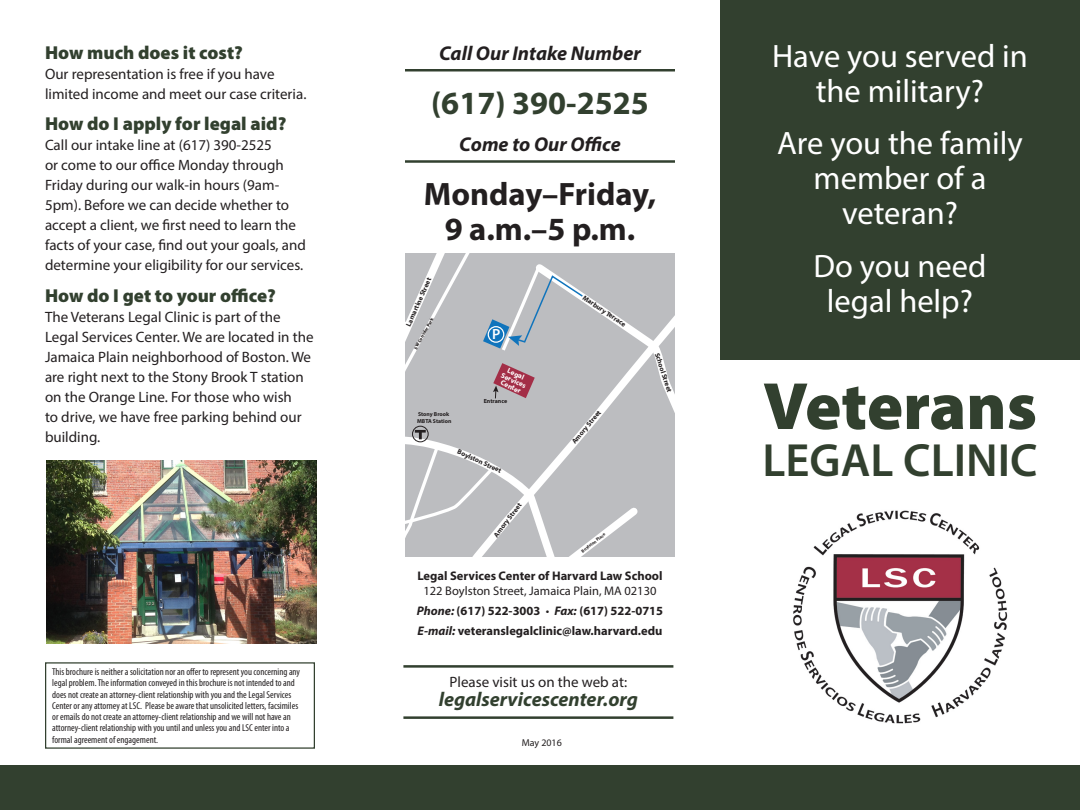
<style>
.page{position:relative;width:1080px;height:810px;background:#fff}
.page>*{position:absolute;margin:0;border:0;box-sizing:border-box;transform-origin:0 0}
.Cover_Text{font:900 67.38px "Myriad Pro";color:#32402f}
.Cover_Text-2{font:600 46.75px "Myriad Pro";color:#32402f}
.Cover_Text2{font:32.5px/35px "Myriad Pro";color:#fff;text-align:center}
.Brochure_Text{font:700 32.5px "Myriad Pro";color:#231f20}
.Cover_Text2-2{font:700 32.5px "Myriad Pro";color:#32402f}
.Head{font:italic 700 20px "Myriad Pro";color:#231f20}
.Head-2{font:italic 700 20px "Myriad Pro";color:#32402f}
.Text_Head_Blue{font:900 18.75px "Myriad Pro";color:#32402f}
.Cover_Text3-Bulleted{font:900 18.75px "Myriad Pro";color:#32402f}
.Cover_Text3{font:15px/20px "Myriad Pro";color:#231f20}
.Head-3{font:15px "Myriad Pro";color:#231f20}
.t1{font:600 14.75px "Myriad Pro";color:#fff}
.Head-Reversed{font:700 12.5px "Myriad Pro";color:#231f20}
.Brochure_Text-2{font:12.5px "Myriad Pro";color:#231f20}
.Brochure_Text-3{font:700 12.5px "Myriad Pro";color:#231f20}
.Cover_Text3-2{font:condensed 10px/11.2px "Myriad Pro";color:#231f20}
.Cover_Text3-3{font:10px "Myriad Pro";color:#231f20}
.t2{font:700 7.25px/6.9px "Myriad Pro";color:#fff;text-align:center}
.t3{font:700 7px "Myriad Pro";color:#231f20}
.t4{font:700 6px "Myriad Pro";color:#231f20}
.t5{font:700 5.75px/6.9px "Myriad Pro";color:#231f20}
.t6{font:700 4.5px "Myriad Pro";color:#231f20}
.t7{font:900 4.5px "Myriad Pro";color:#231f20}
.s1{font-style:italic}
.s2{font-weight:400}
</style>
<div class="page">
<svg style="left:405px;top:253px;width:270px;height:304px;background:#c0c0c4"></svg>
<div style="left:720px;top:0;width:360px;height:360px;background:#32402f"></div>
<hr style="left:405px;top:69px;width:270px;height:3px;background:#32402f">
<hr style="left:405px;top:160px;width:270px;height:3px;background:#32402f">
<img style="left:793px;top:510px;width:215px;height:214px">
<img style="left:46px;top:461px;width:270px;height:183px">
<hr style="left:403px;top:665px;width:270px;height:3px;background:#32402f">
<hr style="left:403px;top:716px;width:270px;height:3px;background:#32402f">
<div style="left:0;top:765px;width:1080px;height:45px;background:#32402f"></div>
<p class="Cover_Text3-Bulleted" style="left:45px;top:40px;width:199px">How much does it cost?</p>
<p class="Cover_Text3" style="left:45px;top:64px;width:263px">Our representation is free if you have limited income and meet our case criteria.</p>
<p class="Text_Head_Blue" style="left:45px;top:111px;width:243px">How do I apply for legal aid?</p>
<p class="Cover_Text3" style="left:45px;top:135px;width:262px">Call our intake line at (617) 390-2525<br>or come to our office Monday through Friday during our walk-in hours (9am-5pm). Before we can decide whether to accept a client, we first need to learn the facts of your case, find out your goals, and determine your eligibility for our services.</p>
<p class="Text_Head_Blue" style="left:45px;top:283px;width:232px">How do I get to your office?</p>
<p class="Cover_Text3" style="left:45px;top:306px;width:270px">The Veterans Legal Clinic is part of the Legal Services Center. We are located in the Jamaica Plain neighborhood of Boston. We are right next to the Stony Brook T station on the Orange Line. For those who wish<br>to drive, we have free parking behind our building.</p>
<p class="Head" style="left:439px;top:40px;width:203px">Call Our Intake Number</p>
<p class="Cover_Text2-2" style="left:431px;top:82px;width:219px">(617) 390-2525</p>
<p class="Head" style="left:459px;top:132px;width:163px">Come to Our Office</p>
<p class="Brochure_Text" style="left:424px;top:173px;width:234px">Monday–Friday,</p>
<p class="Brochure_Text" style="left:445px;top:208px;width:192px">9 a.m.–5 p.m.</p>
<p class="t3" style="left:404px;top:324px;width:54px;rotate:-66deg">Lamartine Street</p>
<p class="t7" style="left:413px;top:347px;width:37px;rotate:-61deg">SW Corridor Park</p>
<p class="t5" style="left:417px;top:410px;width:36px">Stony Brook<br>MBTA Station</p>
<p class="t1" style="left:492px;top:325px;width:10px">P</p>
<p class="t2" style="left:506px;top:365px;width:28px;rotate:25deg">Legal<br>Services<br>Center</p>
<p class="t4" style="left:484px;top:397px;width:25px">Entrance</p>
<p class="t3" style="left:460px;top:447px;width:49px;rotate:24deg">Boylston Street</p>
<p class="t3" style="left:491px;top:533px;width:43px;rotate:-52deg">Amory Street</p>
<p class="t3" style="left:586px;top:293px;width:52px;rotate:34deg">Marbury Terrace</p>
<p class="t3" style="left:570px;top:440px;width:43px;rotate:-50deg">Amory Street</p>
<p class="t3" style="left:661px;top:351px;width:43px;rotate:72deg">School Street</p>
<p class="t6" style="left:580px;top:549px;width:31px;rotate:-38deg">Boylston Place</p>
<p class="Brochure_Text-3" style="left:417px;top:568px;width:247px">Legal Services Center of Harvard Law School</p>
<p class="Brochure_Text-2" style="left:423px;top:583px;width:235px">122 Boylston Street, Jamaica Plain, MA 02130</p>
<p class="Head-Reversed" style="left:417px;top:603px;width:248px"><span class="s1">Phone:</span> (617) 522-3003 <span class="s2">•</span> <span class="s1">Fax:</span> (617) 522-0715</p>
<p class="Head-Reversed" style="left:418px;top:623px;width:246px"><span class="s1">E-mail:</span> veteranslegalclinic@law.harvard.edu</p>
<p class="t6" style="left:566px;top:586px;width:32px;rotate:64deg">Boylston Street</p>
<p class="t6" style="left:496px;top:587px;width:27px;rotate:62deg">Porter Street</p>
<p class="t6" style="left:448px;top:609px;width:28px;rotate:-56deg">Amory Street</p>
<p class="Cover_Text3-2" style="left:52px;top:666px;width:249px">This brochure is neither a solicitation nor an offer to represent you concerning any legal problem. The information conveyed in this brochure is not intended to and does not create an attorney-client relationship with you and the Legal Services Center or any attorney at LSC. Please be aware that unsolicited letters, facsimiles or emails do not create an attorney-client relationship and we will not have an attorney-client relationship with you until and unless you and LSC enter into a formal agreement of engagement.</p>
<p class="Head-3" style="left:450px;top:673px;width:179px">Please visit us on the web at:</p>
<p class="Head-2" style="left:439px;top:686px;width:201px">legalservicescenter.org</p>
<p class="Cover_Text3-3" style="left:522px;top:736px;width:42px">May 2016</p>
<p class="Cover_Text2" style="left:772px;top:38px;width:257px">Have you served in the military?</p>
<p class="Cover_Text2" style="left:777px;top:125px;width:247px">Are you the family member of a veteran?</p>
<p class="Cover_Text2" style="left:813px;top:248px;width:175px">Do you need legal help?</p>
<p class="Cover_Text" style="left:763px;top:361px;width:276px">Veterans</p>
<p class="Cover_Text-2" style="left:762px;top:430px;width:277px">LEGAL CLINIC</p>
</div>
